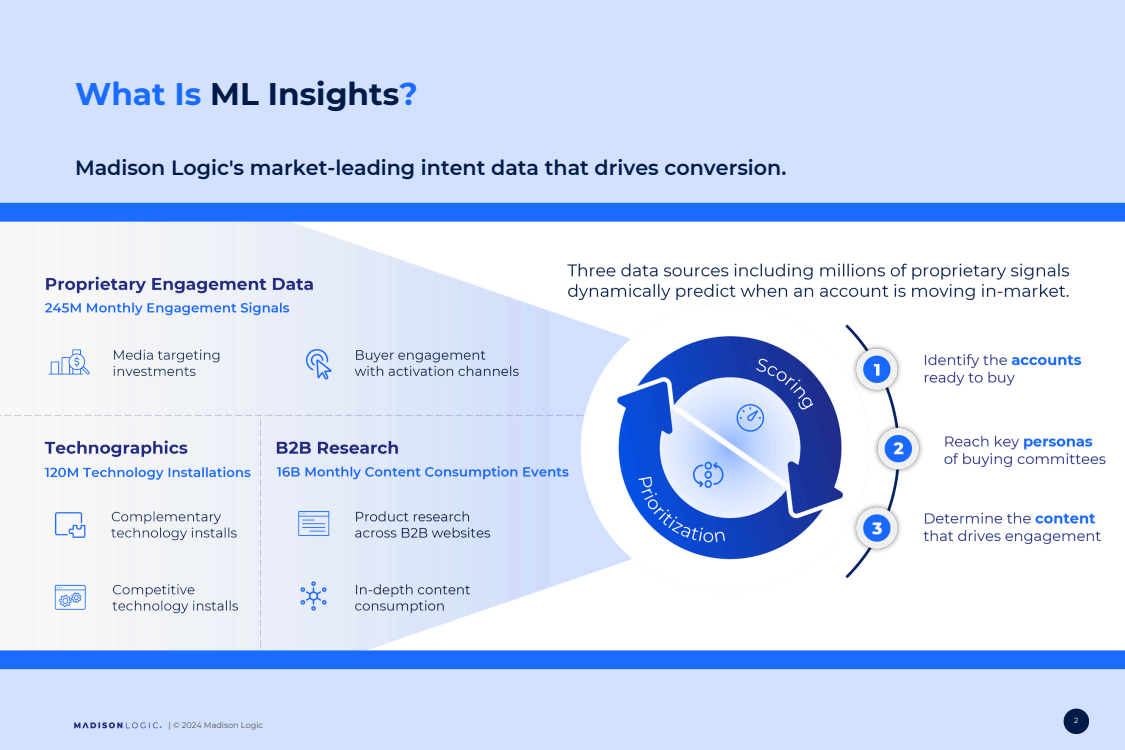
<style>
.page{position:relative;width:1125px;height:750px;background:#fff}
.page>*{position:absolute;margin:0;border:0;box-sizing:border-box;transform-origin:0 0}
.t1{font:700 31.25px "Montserrat";color:#001b47}
.t2{font:600 20.62px "Montserrat";color:#001b47}
.t3{font:8.12px "Montserrat";color:#5a5653}
.t4{font:7.5px "Montserrat";color:#fff}
.s1{color:#1c6bff}
</style>
<div class="page">
<img style="left:0;top:222px;width:1106px;height:428px">
<div style="left:0;top:0;width:1125px;height:210px;background:#d2e1ff"></div>
<div style="left:0;top:660px;width:1125px;height:90px;background:#d2e1ff"></div>
<div style="left:0;top:203px;width:1125px;height:19px;background:#1c6bff"></div>
<div style="left:0;top:650px;width:1125px;height:19px;background:#1c6bff"></div>
<div style="left:1064px;top:709px;width:25px;height:25px;background:#001b47;border-radius:50%"></div>
<img style="left:75px;top:722px;width:87px;height:7px">
<h2 class="t1" style="left:75px;top:74px;width:344px"><span class="s1">What Is</span> ML Insights<span class="s1">?</span></h2>
<p class="t2" style="left:75px;top:155px;width:713px">Madison Logic's market-leading intent data that drives conversion.</p>
<p class="t3" style="left:168px;top:721px;width:96px">| © 2024 Madison Logic</p>
<p class="t4" style="left:1074px;top:716px;width:6px">2</p>
</div>
